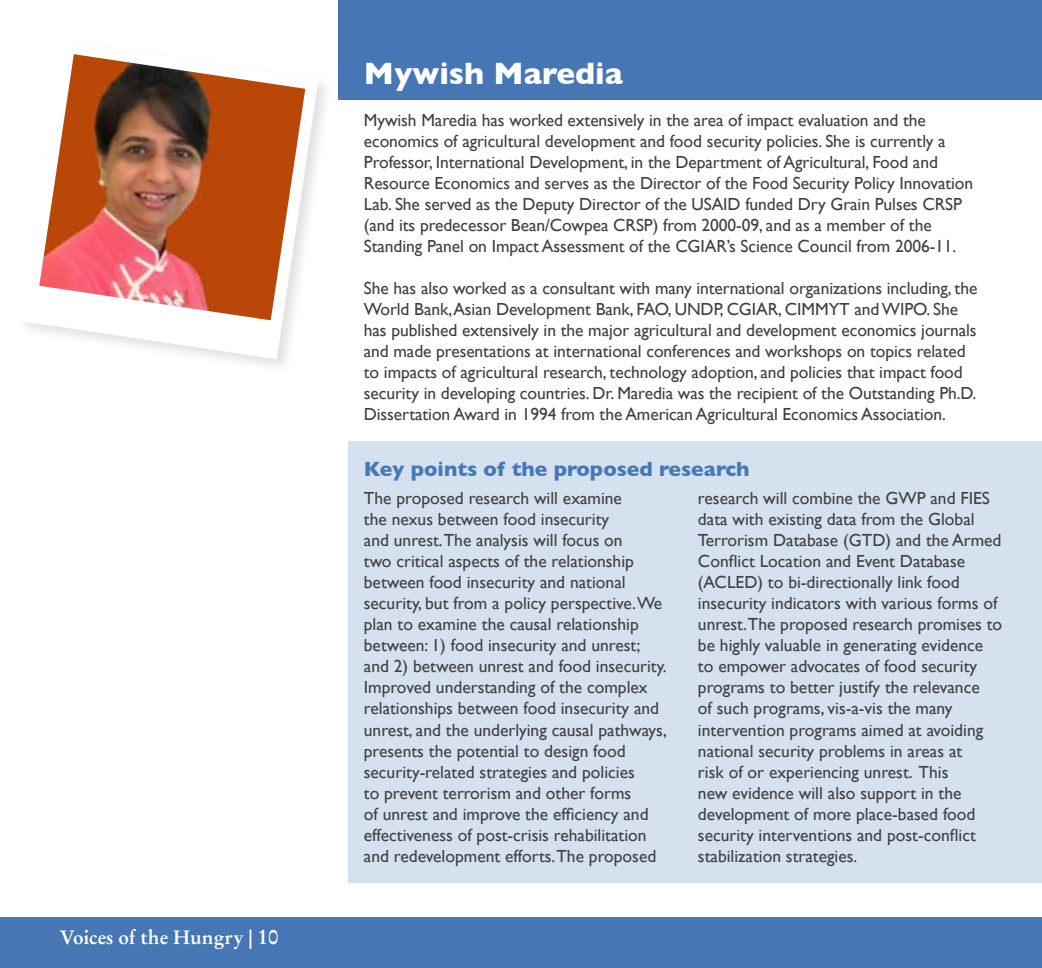
<style>
.page{position:relative;width:1042px;height:968px;background:#fff}
.page>*{position:absolute;margin:0;border:0;box-sizing:border-box;transform-origin:0 0}
.t1{font:700 31.5px "Gill Sans";color:#fff}
.t2{font:700 21px "Gill Sans";color:#4578b6}
.t3{font:700 19.25px "Stempel Garamond LT Std";color:#fff}
.t4{font:17.5px/21px "Gill Sans";color:#414042}
.s1{font-size:21px}
</style>
<div class="page">
<div style="left:0;top:916px;width:1042px;height:51px;background:#4677b4"></div>
<div style="left:338px;top:0;width:704px;height:99px;background:#4677b4"></div>
<svg style="left:26px;top:86px;width:292px;height:273px"></svg>
<img style="left:39px;top:54px;width:266px;height:266px">
<div style="left:349px;top:441px;width:693px;height:441px;background:#d5e1ee"></div>
<p class="t3" style="left:60px;top:925px;width:221px">Voices of the Hungry | <span class="s1">10</span></p>
<h1 class="t1" style="left:364px;top:48px;width:260px">Mywish Maredia</h1>
<p class="t4" style="left:364px;top:109px;width:611px">Mywish Maredia has worked extensively in the area of impact evaluation and the economics of agricultural development and food security policies. She is currently a Professor, International Development, in the Department of Agricultural, Food and Resource Economics and serves as the Director of the Food Security Policy Innovation Lab. She served as the Deputy Director of the USAID funded Dry Grain Pulses CRSP (and its predecessor Bean/Cowpea CRSP) from 2000-09, and as a member of the Standing Panel on Impact Assessment of the CGIAR’s Science Council from 2006-11.</p>
<p class="t4" style="left:364px;top:277px;width:615px">She has also worked as a consultant with many international organizations including, the World Bank, Asian Development Bank, FAO, UNDP, CGIAR, CIMMYT and WIPO. She has published extensively in the major agricultural and development economics journals and made presentations at international conferences and workshops on topics related to impacts of agricultural research, technology adoption, and policies that impact food security in developing countries. Dr. Maredia was the recipient of the Outstanding Ph.D.<br>Dissertation Award in 1994 from the American Agricultural Economics Association.</p>
<p class="t2" style="left:364px;top:452px;width:387px">Key points of the proposed research</p>
<p class="t4" style="left:364px;top:487px;width:304px">The proposed research will examine<br>the nexus between food insecurity<br>and unrest.The analysis will focus on<br>two critical aspects of the relationship between food insecurity and national security, but from a policy perspective.We plan to examine the causal relationship between: 1) food insecurity and unrest; and 2) between unrest and food insecurity.<br>Improved understanding of the complex relationships between food insecurity and unrest, and the underlying causal pathways, presents the potential to design food security-related strategies and policies<br>to prevent terrorism and other forms<br>of unrest and improve the efficiency and effectiveness of post-crisis rehabilitation and redevelopment efforts.The proposed</p>
<p class="t4" style="left:698px;top:487px;width:306px">research will combine the GWP and FIES data with existing data from the Global Terrorism Database (GTD) and the Armed Conflict Location and Event Database (ACLED) to bi-directionally link food insecurity indicators with various forms of unrest.The proposed research promises to be highly valuable in generating evidence to empower advocates of food security programs to better justify the relevance<br>of such programs, vis-a-vis the many intervention programs aimed at avoiding national security problems in areas at<br>risk of or experiencing unrest. This<br>new evidence will also support in the development of more place-based food security interventions and post-conflict stabilization strategies.</p>
</div>
